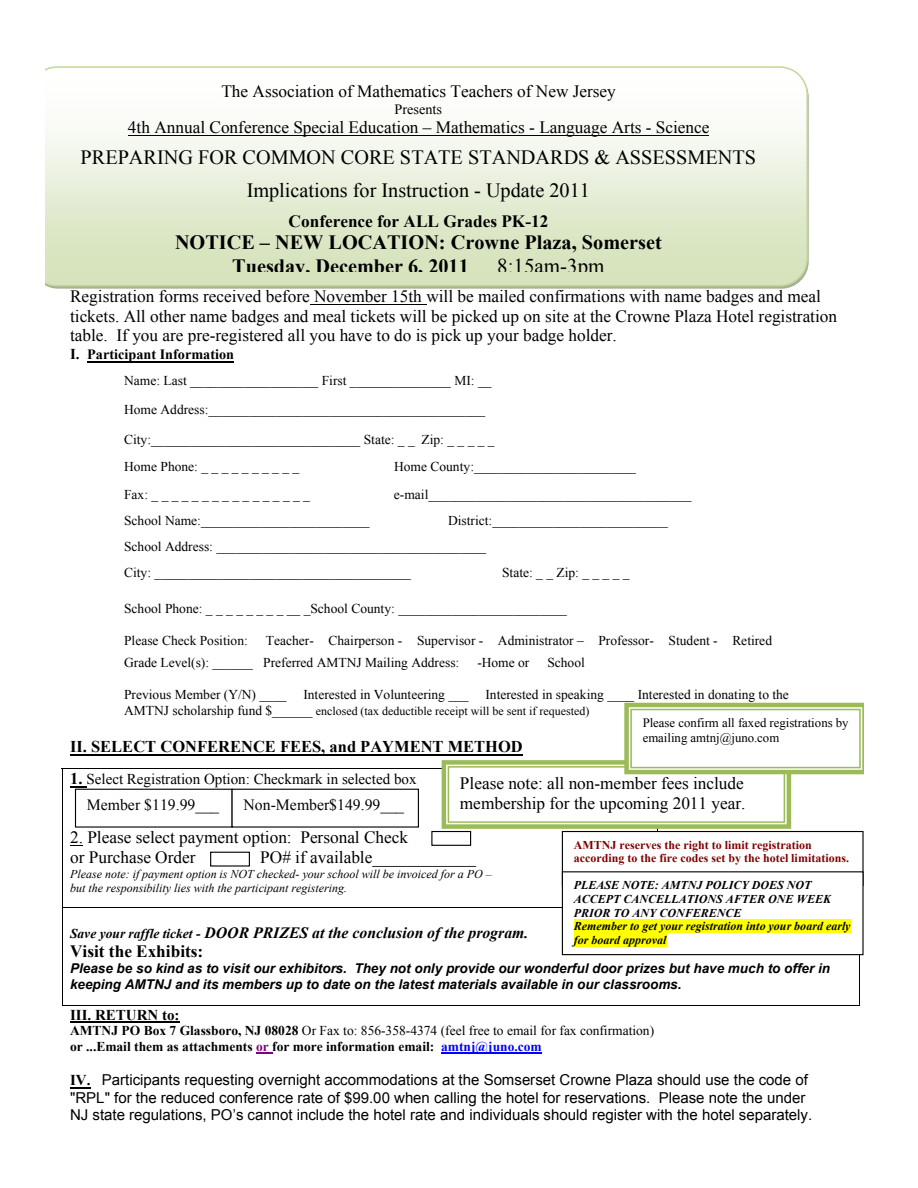
<style>
.page{position:relative;width:918px;height:1188px;background:#fff}
.page>*{position:absolute;margin:0;border:0;box-sizing:border-box;transform-origin:0 0}
.t1{font:21px "Times New Roman";color:#000}
.t2{font:20.25px/32.2px "Times New Roman";color:#000;text-align:center}
.t3{font:700 20.25px/23.9px "Times New Roman";color:#000}
.t4{font:17.25px/19.8px "Times New Roman";color:#000}
.t5{font:700 17.25px "Times New Roman";color:#000}
.t6{font:700 16.5px "Times New Roman";color:#000}
.t7{font:italic 700 15.75px "Times New Roman";color:#000}
.t8{font:15.75px "Times New Roman";color:#000}
.t9{font:15px/17.2px "Arial";color:#000}
.t10{font:15px "Times New Roman";color:#000}
.t11{font:700 15px "Times New Roman";color:#000}
.t12{font:700 14.25px "Times New Roman";color:#000}
.t13{font:14.25px "Times New Roman";color:#000}
.t14{font:13.5px/29.4px "Times New Roman";color:#000}
.t15{font:italic 700 13.5px/15.6px "Arial";color:#000}
.t16{font:700 13.5px/15.8px "Times New Roman";color:#000}
.t17{font:12.75px/15px "Times New Roman";color:#000}
.t18{font:italic 700 12px/13.8px "Times New Roman";color:#000}
.t19{font:italic 12px/13.8px "Times New Roman";color:#000}
.t20{font:700 12px/13.8px "Times New Roman";color:#800000}
.t21{font:12px "Times New Roman";color:#000}
.s1{font-size:15px}
.s2{font-size:13.5px}
.s3{font-weight:700;font-size:16.5px}
.s4{font-weight:400}
.s5{color:#800080}
.s6{color:#00f}
.s7{font-family:"Times New Roman";font-weight:700}
</style>
<div class="page">
<hr style="left:310px;top:304px;width:116px;height:1px;background:#000">
<hr style="left:87px;top:361px;width:147px;height:1px;background:#000">
<hr style="left:70px;top:754px;width:453px;height:1px;background:#000">
<svg style="left:70px;top:786px;width:17px;height:1px"></svg>
<svg style="left:70px;top:845px;width:13px;height:1px"></svg>
<hr style="left:62px;top:768px;width:596px;height:1px;background:#000">
<hr style="left:62px;top:769px;width:1px;height:138px;background:#000">
<hr style="left:657px;top:769px;width:1px;height:138px;background:#000">
<hr style="left:62px;top:907px;width:596px;height:1px;background:#000">
<hr style="left:62px;top:907px;width:1px;height:99px;background:#000">
<hr style="left:62px;top:1005px;width:797px;height:1px;background:#000">
<hr style="left:859px;top:907px;width:1px;height:99px;background:#000">
<hr style="left:70px;top:1022px;width:110px;height:1px;background:#000">
<svg style="left:256px;top:1053px;width:16px;height:1px"></svg>
<hr style="left:441px;top:1053px;width:101px;height:1px;background:#00f">
<svg style="left:70px;top:1087px;width:21px;height:1px"></svg>
<svg style="left:45px;top:66px;width:763px;height:221px"></svg>
<hr style="left:128px;top:135px;width:581px;height:1px;background:#000">
<div style="left:562px;top:832px;width:301px;height:53px;background:#fff"></div>
<div style="left:562px;top:831px;width:302px;height:55px;border:1px solid #000"></div>
<div style="left:75px;top:789px;width:158px;height:39px;border:1px solid #000"></div>
<div style="left:232px;top:789px;width:187px;height:39px;border:1px solid #000"></div>
<div style="left:562px;top:872px;width:301px;height:83px;background:#fff"></div>
<div style="left:562px;top:871px;width:302px;height:84px;border:1px solid #000"></div>
<div style="left:574px;top:919px;width:276px;height:14px;background:#ff0"></div>
<div style="left:574px;top:933px;width:93px;height:14px;background:#ff0"></div>
<div style="left:431px;top:831px;width:40px;height:15px;border:1px solid #000"></div>
<div style="left:210px;top:852px;width:40px;height:15px;border:1px solid #000"></div>
<svg style="left:442px;top:703px;width:422px;height:126px"></svg>
<p class="t4" style="left:221px;top:81px;width:396px">The Association of Mathematics Teachers of New Jersey</p>
<p class="t13" style="left:395px;top:99px;width:49px">Presents</p>
<p class="t4" style="left:128px;top:117px;width:583px">4th Annual Conference Special Education – Mathematics - Language Arts - Science</p>
<h2 class="t2" style="left:81px;top:141px;width:677px">PREPARING FOR COMMON CORE STATE STANDARDS &amp; ASSESSMENTS<br>Implications for Instruction - Update 2011</h2>
<p class="t5" style="left:289px;top:209px;width:261px">Conference for ALL Grades PK-12</p>
<h2 class="t3" style="left:232px;top:230px;width:431px;text-indent:-57px">NOTICE – NEW LOCATION: Crowne Plaza, Somerset<br>Tuesday, December 6, 2011</h2>
<h1 class="t1" style="left:497px;top:252px;width:109px">8:15am-3pm</h1>
<p class="t4" style="left:70px;top:286px;width:769px">Registration forms received before November 15th will be mailed confirmations with name badges and meal tickets. All other name badges and meal tickets will be picked up on site at the Crowne Plaza Hotel registration table. If you are pre-registered all you have to do is pick up your badge holder.</p>
<p class="t12" style="left:70px;top:345px;width:165px"><span class="s1">I.</span> Participant Information</p>
<p class="t14" style="left:124px;top:366px;width:372px">Name: Last ___________________ First _______________ MI: __<br>Home Address:_________________________________________<br>City:_______________________________ State: _ _ Zip: _ _ _ _ _</p>
<p class="t14" style="left:124px;top:452px;width:177px">Home Phone: _ _ _ _ _ _ _ _ _ _</p>
<p class="t14" style="left:394px;top:452px;width:243px">Home County:________________________</p>
<p class="t14" style="left:124px;top:480px;width:187px">Fax: _ _ _ _ _ _ _ _ _ _ _ _ _ _ _ _</p>
<p class="t14" style="left:394px;top:480px;width:299px">e-mail_______________________________________</p>
<p class="t14" style="left:124px;top:505px;width:247px">School Name:_________________________</p>
<p class="t14" style="left:124px;top:507px;width:545px;line-height:25.8px;text-indent:324px">District:__________________________<br>School Address: ________________________________________<br>City: ______________________________________</p>
<p class="t14" style="left:502px;top:557px;width:129px">State: _ _ Zip: _ _ _ _ _</p>
<p class="t14" style="left:124px;top:593px;width:444px">School Phone: _ _ _ _ _ _ _ _ __ _School County: _________________________</p>
<p class="t14" style="left:124px;top:625px;width:125px">Please Check Position:</p>
<p class="t14" style="left:124px;top:629px;width:650px;line-height:22.4px;text-indent:142px">Teacher- Chairperson - Supervisor - Administrator – Professor- Student - Retired<br>Grade Level(s): ______ Preferred AMTNJ Mailing Address:</p>
<p class="t14" style="left:477px;top:647px;width:54px">-Home or</p>
<p class="t14" style="left:547px;top:647px;width:39px">School</p>
<p class="t14" style="left:124px;top:680px;width:164px">Previous Member (Y/N) ____</p>
<p class="t14" style="left:303px;top:680px;width:487px">Interested in Volunteering ___ Interested in speaking ____ Interested in donating to the</p>
<p class="t21" style="left:124px;top:703px;width:467px"><span class="s2">AMTNJ scholarship fund $______</span> enclosed (tax deductible receipt will be sent if requested)</p>
<p class="t6" style="left:70px;top:735px;width:454px">II. SELECT CONFERENCE FEES, and PAYMENT METHOD</p>
<p class="t10" style="left:70px;top:769px;width:348px"><span class="s3">1.</span> Select Registration Option: Checkmark in selected box</p>
<p class="t17" style="left:643px;top:715px;width:207px">Please confirm all faxed registrations by emailing amtnj@juno.com</p>
<p class="t4" style="left:460px;top:773px;width:287px">Please note: all non-member fees include membership for the upcoming 2011 year.</p>
<p class="t8" style="left:87px;top:794px;width:134px">Member $119.99___</p>
<p class="t8" style="left:244px;top:794px;width:162px">Non-Member$149.99___</p>
<p class="t4" style="left:70px;top:827px;width:340px">2. Please select payment option: Personal Check or Purchase Order</p>
<p class="t20" style="left:574px;top:838px;width:277px">AMTNJ reserves the right to limit registration according to the fire codes set by the hotel limitations.</p>
<p class="t4" style="left:260px;top:847px;width:217px">PO# if available____________</p>
<p class="t19" style="left:70px;top:867px;width:423px">Please note: if payment option is NOT checked- your school will be invoiced for a PO – but the responsibility lies with the participant registering.</p>
<p class="t7" style="left:70px;top:921px;width:460px"><span class="s2">Save your raffle ticket -</span> DOOR PRIZES at the conclusion of the program.</p>
<p class="t5" style="left:70px;top:939px;width:135px">Visit the Exhibits:</p>
<p class="t15" style="left:70px;top:961px;width:761px">Please be so kind as to visit our exhibitors. They not only provide our wonderful door prizes but have much to offer in keeping AMTNJ and its members up to date on the latest materials available in our classrooms.</p>
<p class="t11" style="left:70px;top:1005px;width:111px">III. RETURN to:</p>
<p class="t16" style="left:70px;top:1023px;width:586px">AMTNJ PO Box 7 Glassboro, NJ 08028 <span class="s4">Or Fax to: 856-358-4374 (feel free to email for fax confirmation) </span>or ...Email them as attachments <span class="s5">or</span> for more information email: <span class="s6">amtnj@juno.com</span></p>
<p class="t9" style="left:70px;top:1072px;width:744px"><span class="s7">IV.</span> Participants requesting overnight accommodations at the Somserset Crowne Plaza should use the code of "RPL" for the reduced conference rate of $99.00 when calling the hotel for reservations. Please note the under<br>NJ state regulations, PO’s cannot include the hotel rate and individuals should register with the hotel separately.</p>
<p class="t18" style="left:574px;top:878px;width:278px">PLEASE NOTE: AMTNJ POLICY DOES NOT ACCEPT CANCELLATIONS AFTER ONE WEEK PRIOR TO ANY CONFERENCE<br>Remember to get your registration into your board early for board approval</p>
</div>
